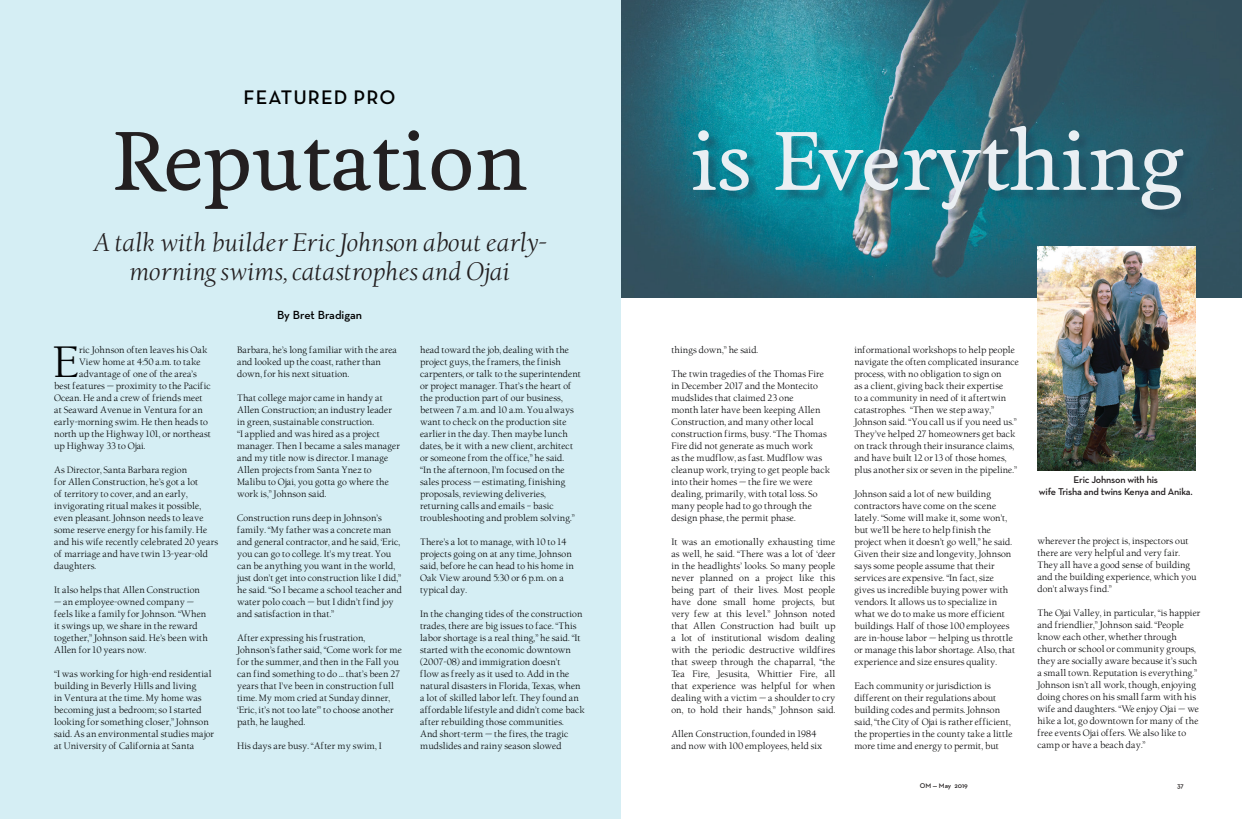
<style>
.page{position:relative;width:1242px;height:819px;background:#fff}
.page>*{position:absolute;margin:0;border:0;box-sizing:border-box;transform-origin:0 0}
.t1{font:500 78px "Feijoa Test";color:#eaeff3}
.t2{font:500 78px "Feijoa Test";color:#231f20}
.t3{font:42.5px "Berkeley Oldstyle";color:#020304}
.t4{font:italic 24px/29px "Berkeley Oldstyle";letter-spacing:-.025em;color:#231f20;text-align:center}
.t5{font:600 20px "Neutraface Text";letter-spacing:.05em;color:#000}
.t6{font:600 12px "Neutraface Text";letter-spacing:-.005em;color:#000}
.t7{font:600 10px "Neutraface Text";letter-spacing:-.02em;color:#231f20}
.t8{font:9px/12px "Berkeley Oldstyle";color:#020304}
.t9{font:600 7px "Neutraface Text";letter-spacing:-.005em;color:#231f20}
</style>
<div class="page">
<div style="left:0;top:0;width:621px;height:819px;background:#d5eef4"></div>
<img style="left:621px;top:0;width:621px;height:297px">
<div style="left:695px;top:128px;width:501px;height:94px;background:#234357;opacity:.47"></div>
<img style="left:1037px;top:247px;width:159px;height:224px">
<p class="t5" style="left:244px;top:85px;width:153px">FEATURED PRO</p>
<p class="t2" style="left:112px;top:112px;width:418px">Reputation</p>
<p class="t1" style="left:690px;top:112px;width:495px">is Everything</p>
<p class="t4" style="left:92px;top:229px;width:456px">A talk with builder Eric Johnson about early&shy;morning swims, catastrophes and Ojai</p>
<p class="t6" style="left:277px;top:307px;width:86px">By Bret Bradigan</p>
<h2 class="t3" style="left:53px;top:337px;width:28px">E</h2>
<p class="t8" style="left:79px;top:344px;width:130px">ric Johnson often leaves his Oak</p>
<p class="t8" style="left:79px;top:356px;width:123px">View home at 4:50 a.m. to take</p>
<p class="t8" style="left:79px;top:368px;width:119px">advantage of one of the area’s</p>
<p class="t8" style="left:54px;top:380px;width:158px">best features — proximity to the Pacific</p>
<p class="t8" style="left:54px;top:392px;width:150px">Ocean. He and a crew of friends meet</p>
<p class="t8" style="left:54px;top:404px;width:150px">at Seaward Avenue in Ventura for an</p>
<p class="t8" style="left:54px;top:416px;width:155px">early-morning swim. He then heads to</p>
<p class="t8" style="left:54px;top:428px;width:159px">north up the Highway 101, or northeast</p>
<p class="t8" style="left:54px;top:440px;width:93px">up Highway 33 to Ojai.</p>
<p class="t8" style="left:54px;top:464px;width:165px">As Director, Santa Barbara region<br>for Allen Construction, he’s got a lot<br>of territory to cover, and an early, invigorating ritual makes it possible, even pleasant. Johnson needs to leave some reserve energy for his family. He and his wife recently celebrated 20 years of marriage and have twin 13-year-old daughters.</p>
<p class="t8" style="left:54px;top:584px;width:148px">It also helps that Allen Construction</p>
<p class="t8" style="left:54px;top:596px;width:155px">— an employee-owned company — feels like a family for Johnson. “When it swings up, we share in the reward together,” Johnson said. He’s been with<br>Allen for 10 years now.</p>
<p class="t8" style="left:54px;top:668px;width:162px">“I was working for high-end residential building in Beverly Hills and living<br>in Ventura at the time. My home was becoming just a bedroom; so I started looking for something closer,” Johnson said. As an environmental studies major at University of California at Santa</p>
<p class="t8" style="left:237px;top:344px;width:161px">Barbara, he’s long familiar with the area and looked up the coast, rather than down, for his next situation.</p>
<p class="t8" style="left:237px;top:392px;width:165px">That college major came in handy at Allen Construction; an industry leader in green, sustainable construction.<br>“I applied and was hired as a project manager. Then I became a sales manager and my title now is director. I manage Allen projects from Santa Ynez to Malibu to Ojai, you gotta go where the work is,” Johnson said.</p>
<p class="t8" style="left:237px;top:512px;width:166px">Construction runs deep in Johnson’s family. “My father was a concrete man and general contractor, and he said, ‘Eric, you can go to college. It’s my treat. You can be anything you want in the world, just don’t get into construction like I did,” he said. “So I became a school teacher and water polo coach — but I didn’t find joy and satisfaction in that.”</p>
<p class="t8" style="left:237px;top:632px;width:166px">After expressing his frustration, Johnson’s father said, “Come work for me for the summer, and then in the Fall you can find something to do … that’s been 27 years that I’ve been in construction full time. My mom cried at Sunday dinner, ‘Eric, it’s not too late’” to choose another path, he laughed.</p>
<p class="t8" style="left:237px;top:740px;width:146px">His days are busy. “After my swim, I</p>
<p class="t8" style="left:420px;top:344px;width:163px">head toward the job, dealing with the project guys, the framers, the finish carpenters, or talk to the superintendent or project manager. That’s the heart of the production part of our business, between 7 a.m. and 10 a.m. You always want to check on the production site earlier in the day. Then maybe lunch dates, be it with a new client, architect or someone from the office,” he said.<br>“In the afternoon, I’m focused on the sales process — estimating, finishing proposals, reviewing deliveries, returning calls and emails – basic troubleshooting and problem solving.”</p>
<p class="t8" style="left:420px;top:536px;width:155px">There’s a lot to manage, with 10 to 14 projects going on at any time, Johnson said, before he can head to his home in<br>Oak View around 5:30 or 6 p.m. on a typical day.</p>
<p class="t8" style="left:420px;top:608px;width:166px">In the changing tides of the construction trades, there are big issues to face. “This labor shortage is a real thing,” he said. “It started with the economic downtown (2007-08) and immigration doesn’t<br>flow as freely as it used to. Add in the natural disasters in Florida, Texas, when a lot of skilled labor left. They found an affordable lifestyle and didn’t come back after rebuilding those communities.<br>And short-term — the fires, the tragic mudslides and rainy season slowed</p>
<p class="t8" style="left:671px;top:344px;width:88px">things down,” he said.</p>
<p class="t8" style="left:671px;top:368px;width:160px">The twin tragedies of the Thomas Fire in December 2017 and the Montecito mudslides that claimed 23 one<br>month later have been keeping Allen Construction, and many other local construction firms, busy. “The Thomas Fire did not generate as much work<br>as the mudflow, as fast. Mudflow was cleanup work, trying to get people back into their homes — the fire we were dealing, primarily, with total loss. So many people had to go through the design phase, the permit phase.</p>
<p class="t8" style="left:671px;top:536px;width:166px;text-align:justify">It was an emotionally exhausting time as well, he said. “There was a lot of ‘deer in the headlights’ looks. So many people never planned on a project like this being part of their lives. Most people have done small home projects, but very few at this level.” Johnson noted that Allen Construction had built up a lot of institutional wisdom dealing with the periodic destructive wildfires that sweep through the chaparral, “the Tea Fire, Jesusita, Whittier Fire, all that experience was helpful for when dealing with a victim — a shoulder to cry on, to hold their hands,” Johnson said.</p>
<p class="t8" style="left:671px;top:728px;width:153px">Allen Construction, founded in 1984 and now with 100 employees, held six</p>
<p class="t8" style="left:854px;top:344px;width:166px">informational workshops to help people navigate the often complicated insurance process, with no obligation to sign on<br>as a client, giving back their expertise<br>to a community in need of it aftertwin catastrophes. “Then we step away,” Johnson said. “You call us if you need us.” They’ve helped 27 homeowners get back on track through their insurance claims, and have built 12 or 13 of those homes, plus another six or seven in the pipeline.”</p>
<p class="t8" style="left:854px;top:488px;width:159px">Johnson said a lot of new building contractors have come on the scene lately. “Some will make it, some won’t, but we’ll be here to help finish the project when it doesn’t go well,” he said.</p>
<p class="t8" style="left:854px;top:548px;width:162px">Given their size and longevity, Johnson says some people assume that their services are expensive. “In fact, size gives us incredible buying power with vendors. It allows us to specialize in what we do to make us more efficient buildings. Half of those 100 employees are in-house labor — helping us throttle or manage this labor shortage. Also, that experience and size ensures quality.</p>
<p class="t8" style="left:854px;top:680px;width:160px">Each community or jurisdiction is different on their regulations about building codes and permits. Johnson said, “the City of Ojai is rather efficient, the properties in the county take a little more time and energy to permit, but</p>
<p class="t7" style="left:1074px;top:474px;width:86px">Eric Johnson with his</p>
<p class="t7" style="left:1039px;top:486px;width:155px">wife Trisha and twins Kenya and Anika.</p>
<p class="t8" style="left:1037px;top:535px;width:161px">wherever the project is, inspectors out there are very helpful and very fair.<br>They all have a good sense of building and the building experience, which you don’t always find.”</p>
<p class="t8" style="left:1037px;top:607px;width:165px">The Ojai Valley, in particular, “is happier and friendlier,” Johnson said. “People know each other, whether through church or school or community groups, they are socially aware because it’s such a small town. Reputation is everything.”</p>
<p class="t8" style="left:1037px;top:679px;width:163px">Johnson isn’t all work, though, enjoying doing chores on his small farm with his wife and daughters. “We enjoy Ojai — we hike a lot, go downtown for many of the free events Ojai offers. We also like to camp or have a beach day.”</p>
<p class="t9" style="left:920px;top:782px;width:50px">OM — May 2019</p>
<p class="t9" style="left:1177px;top:782px;width:8px">37</p>
</div>
